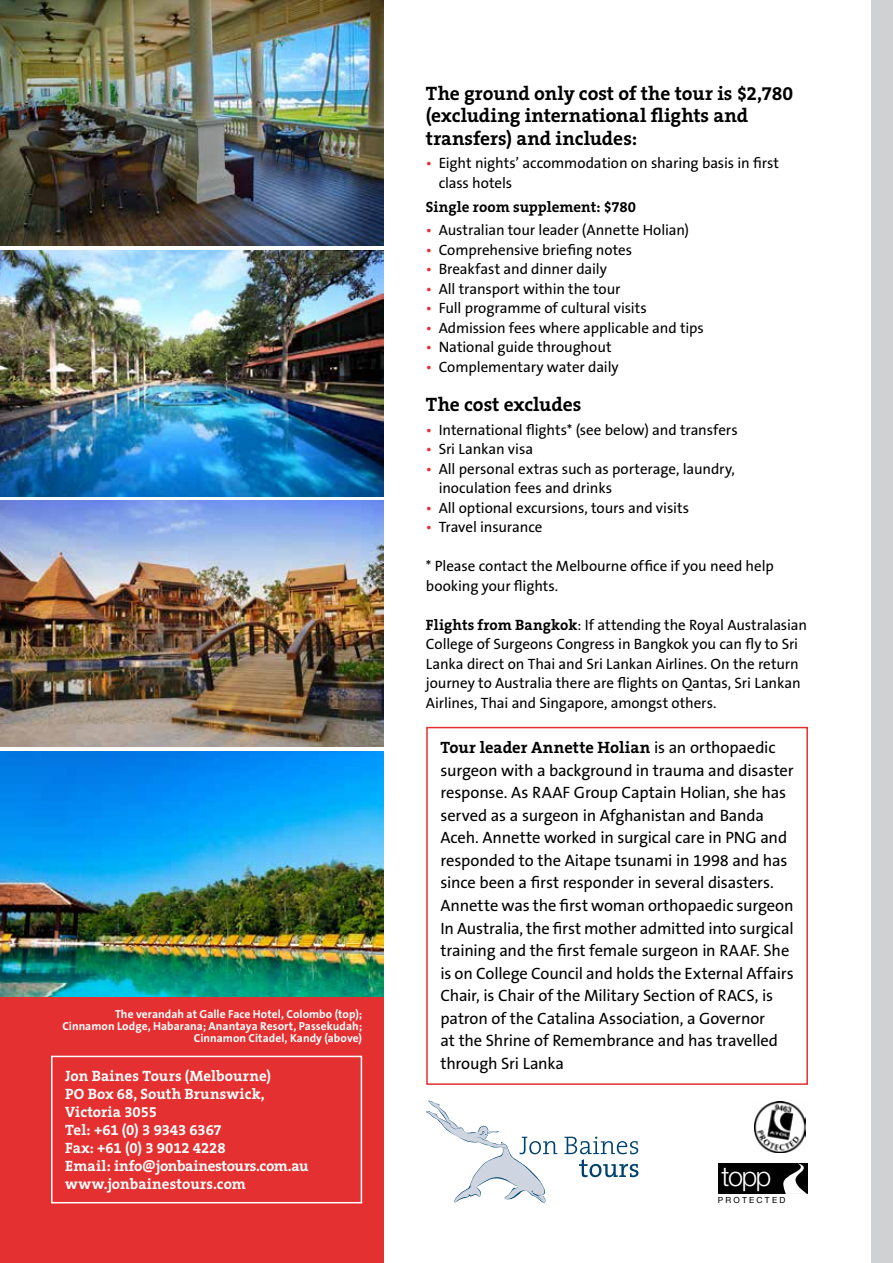
<style>
.page{position:relative;width:893px;height:1263px;background:#fff}
.page>*{position:absolute;margin:0;border:0;box-sizing:border-box;transform-origin:0 0}
.t1{font:300 27.15px "Helvetica Neue LT";color:#fff}
.t2{font:700 19.5px/22.5px "The Serif B7";color:#000}
.t3{font:16.5px/22.5px "The Sans B5 Plain";letter-spacing:-.01em;color:#000}
.t4{font:700 16.5px "The Serif B7";color:#000}
.t5{font:15px/19.5px "The Sans B5 Plain";letter-spacing:-.005em;color:#000}
.t6{font:700 15px/18px "The Serif B7";color:#fff}
.t7{font:700 15px "The Serif B7";color:#000}
.t8{font:700 11.7px/12px "The Sans B7";letter-spacing:.005em;color:#fff;text-align:right}
.t9{font:8.4px "Helvetica Neue LT";letter-spacing:.265em;color:#000}
.s1{color:#e43030}
.s2{font-family:"The Serif B7";font-weight:700}
.s3{font-family:"The Sans B5 Plain";font-weight:400}
</style>
<div class="page">
<div style="left:0;top:985px;width:383px;height:278px;background:#e43030"></div>
<img style="left:0;top:501px;width:383px;height:245px">
<div style="left:872px;top:0;width:21px;height:1263px;background:#d0d1d2"></div>
<div style="left:426px;top:727px;width:382px;height:358px;border:2px solid #e43030"></div>
<div style="left:51px;top:1056px;width:311px;height:147px;border:2px solid #fff"></div>
<svg style="left:426px;top:1100px;width:131px;height:103px"></svg>
<svg style="left:564px;top:1136px;width:74px;height:41px"></svg>
<img style="left:0;top:250px;width:383px;height:246px">
<img style="left:0;top:0;width:383px;height:246px">
<svg style="left:754px;top:1119px;width:35px;height:34px"></svg>
<img style="left:755px;top:1101px;width:51px;height:51px">
<div style="left:718px;top:1163px;width:89px;height:31px;background:#000"></div>
<svg style="left:783px;top:1163px;width:24px;height:31px"></svg>
<img style="left:0;top:751px;width:383px;height:246px">
<p class="t8" style="left:62px;top:1008px;width:301px">The verandah at Galle Face Hotel, Colombo (top);<br>Cinnamon Lodge, Habarana; Anantaya Resort, Passekudah;<br>Cinnamon Citadel, Kandy (above)</p>
<p class="t6" style="left:65px;top:1067px;width:245px">Jon Baines Tours (Melbourne)<br>PO Box 68, South Brunswick,<br>Victoria 3055<br>Tel: +61 (0) 3 9343 6367<br>Fax: +61 (0) 3 9012 4228<br>Email: info@jonbainestours.com.au www.jonbainestours.com</p>
<h2 class="t2" style="left:426px;top:82px;width:369px">The ground only cost of the tour is $2,780 (excluding international flights and transfers) and includes:</h2>
<p class="t5" style="left:439px;top:154px;width:342px;text-indent:-13px"><span class="s1">•</span> Eight nights’ accommodation on sharing basis in first class hotels</p>
<p class="t7" style="left:426px;top:199px;width:212px">Single room supplement: $780</p>
<p class="t5" style="left:426px;top:221px;width:265px"><span class="s1">•</span> Australian tour leader (Annette Holian)</p>
<p class="t5" style="left:426px;top:241px;width:208px"><span class="s1">•</span> Comprehensive briefing notes</p>
<p class="t5" style="left:426px;top:260px;width:182px"><span class="s1">•</span> Breakfast and dinner daily</p>
<p class="t5" style="left:426px;top:280px;width:196px"><span class="s1">•</span> All transport within the tour</p>
<p class="t5" style="left:426px;top:299px;width:222px"><span class="s1">•</span> Full programme of cultural visits</p>
<p class="t5" style="left:426px;top:319px;width:279px"><span class="s1">•</span> Admission fees where applicable and tips</p>
<p class="t5" style="left:426px;top:338px;width:187px"><span class="s1">•</span> National guide throughout</p>
<p class="t5" style="left:426px;top:358px;width:194px"><span class="s1">•</span> Complementary water daily</p>
<h2 class="t2" style="left:426px;top:394px;width:157px">The cost excludes</h2>
<p class="t5" style="left:426px;top:421px;width:313px"><span class="s1">•</span> International flights* (see below) and transfers</p>
<p class="t5" style="left:426px;top:440px;width:109px"><span class="s1">•</span> Sri Lankan visa</p>
<p class="t5" style="left:439px;top:460px;width:298px;text-indent:-13px"><span class="s1">•</span> All personal extras such as porterage, laundry, inoculation fees and drinks</p>
<p class="t5" style="left:426px;top:499px;width:265px"><span class="s1">•</span> All optional excursions, tours and visits</p>
<p class="t5" style="left:426px;top:518px;width:118px"><span class="s1">•</span> Travel insurance</p>
<p class="t5" style="left:426px;top:557px;width:349px">* Please contact the Melbourne office if you need help booking your flights.</p>
<p class="t5" style="left:426px;top:616px;width:383px"><span class="s2">Flights from Bangkok</span>: If attending the Royal Australasian College of Surgeons Congress in Bangkok you can fly to Sri Lanka direct on Thai and Sri Lankan Airlines. On the return journey to Australia there are flights on Qantas, Sri Lankan Airlines, Thai and Singapore, amongst others.</p>
<p class="t4" style="left:440px;top:739px;width:337px">Tour leader Annette Holian <span class="s3">is an orthopaedic</span></p>
<p class="t3" style="left:440px;top:760px;width:355px">surgeon with a background in trauma and disaster response. As RAAF Group Captain Holian, she has served as a surgeon in Afghanistan and Banda Aceh. Annette worked in surgical care in PNG and responded to the Aitape tsunami in 1998 and has since been a first responder in several disasters.<br>Annette was the first woman orthopaedic surgeon In Australia, the first mother admitted into surgical training and the first female surgeon in RAAF. She is on College Council and holds the External Affairs Chair, is Chair of the Military Section of RACS, is patron of the Catalina Association, a Governor<br>at the Shrine of Remembrance and has travelled through Sri Lanka</p>
<h1 class="t1" style="left:721px;top:1160px;width:52px">topp</h1>
<p class="t9" style="left:718px;top:1195px;width:69px">PROTECTED</p>
</div>
